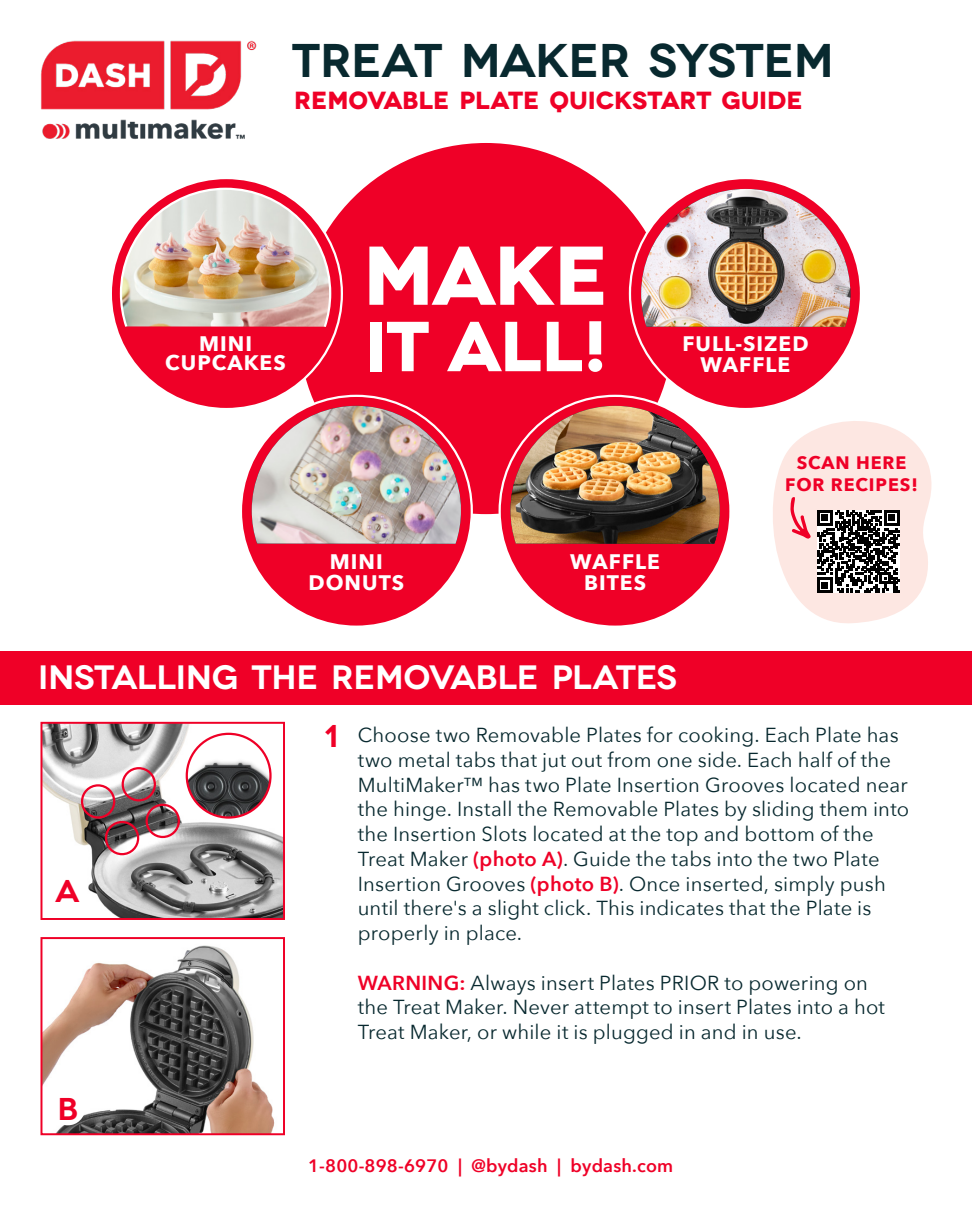
<style>
.page{position:relative;width:972px;height:1215px;background:#fff}
.page>*{position:absolute;margin:0;border:0;box-sizing:border-box;transform-origin:0 0}
.Page_Title{font:700 83.25px "Novecentowide";color:#fff}
.Page_Title-2{font:700 70.65px "Novecentowide";color:#fff}
.Product_Name{font:600 47.25px "Novecentowide";letter-spacing:-.01em;color:#08292f}
.Page_Title-3{font:600 33.75px "Novecentowide";letter-spacing:-.01em;color:#fff}
.Use_-_Large_Red_Numbers{font:600 31.5px "Novecentowide";color:#ef0027}
.t1{font:700 24.75px "Novecentowide";color:#ef0027}
.Circle_Text{font:700 20.93px/20.9px "Avenir Next";letter-spacing:.05em;color:#fff;text-align:center}
.t2{font:20.25px/24.8px "Avenir Next";letter-spacing:.01em;color:#08292f}
.t3{font:600 18px "Avenir Next";letter-spacing:.01em;color:#ef0027}
.t4{font:700 18px/21.6px "Avenir Next";letter-spacing:.05em;color:#ef0027;text-align:center}
.s1{font-family:"Avenir Next"}
.s2{font-family:"Novecentowide";font-weight:600;font-size:31.5px;color:#ef0027}
.s3{font-weight:600;color:#ef0027}
</style>
<div class="page">
<img style="left:43px;top:945px;width:232px;height:187px">
<div style="left:40px;top:937px;width:245px;height:198px;border:2px solid #ef0027"></div>
<div style="left:0;top:651px;width:972px;height:54px;background:#ef0027"></div>
<div style="left:51px;top:1091px;width:34px;height:34px;background:#fff;border-radius:50%"></div>
<div style="left:299px;top:143px;width:374px;height:371px;background:#ef0027;border-radius:50%"></div>
<div style="left:111px;top:178px;width:231px;height:231px;background:#ef0027;border-radius:50%"></div>
<img style="left:119px;top:187px;width:213px;height:140px">
<div style="left:241px;top:396px;width:231px;height:231px;background:#ef0027;border-radius:50%"></div>
<img style="left:252px;top:406px;width:209px;height:138px">
<div style="left:500px;top:396px;width:231px;height:231px;background:#ef0027;border-radius:50%"></div>
<img style="left:510px;top:406px;width:210px;height:138px">
<div style="left:630px;top:178px;width:231px;height:231px;background:#ef0027;border-radius:50%"></div>
<img style="left:641px;top:189px;width:209px;height:138px">
<svg style="left:759px;top:406px;width:173px;height:218px"></svg>
<img style="left:41px;top:40px;width:216px;height:100px">
<img style="left:43px;top:725px;width:239px;height:192px">
<div style="left:40px;top:722px;width:245px;height:198px;border:2px solid #ef0027"></div>
<div style="left:50px;top:875px;width:35px;height:35px;background:#fff;border-radius:50%"></div>
<div style="left:105px;top:821px;width:34px;height:34px;border:2px solid #ef0027;border-radius:50%"></div>
<img style="left:187px;top:742px;width:83px;height:76px">
<div style="left:186px;top:733px;width:86px;height:86px;border:2px solid #ef0027;border-radius:50%"></div>
<div style="left:81px;top:784px;width:34px;height:35px;border:2px solid #ef0027;border-radius:50%"></div>
<div style="left:146px;top:804px;width:34px;height:34px;border:2px solid #ef0027;border-radius:50%"></div>
<div style="left:122px;top:767px;width:34px;height:34px;border:2px solid #ef0027;border-radius:50%"></div>
<p class="Product_Name" style="left:292px;top:32px;width:544px">TREAT MAKER SYSTEM</p>
<p class="t1" style="left:294px;top:85px;width:510px">REMOVABLE PLATE QUICKSTART GUIDE</p>
<p class="Circle_Text" style="left:165px;top:334px;width:122px;line-height:18.9px">MINI<br>CUPCAKES</p>
<p class="Page_Title" style="left:363px;top:224px;width:248px">MAKE</p>
<p class="Page_Title-2" style="left:364px;top:303px;width:245px">IT ALL<span class="s1">!</span></p>
<p class="Circle_Text" style="left:682px;top:333px;width:128px">FULL-SIZED<br>WAFFLE</p>
<p class="Circle_Text" style="left:308px;top:551px;width:97px">MINI<br>DONUTS</p>
<p class="Circle_Text" style="left:570px;top:551px;width:91px">WAFFLE<br>BITES</p>
<p class="t4" style="left:785px;top:452px;width:134px">SCAN HERE<br>FOR RECIPES!</p>
<p class="Page_Title-3" style="left:38px;top:657px;width:640px">INSTALLING THE REMOVABLE PLATES</p>
<p class="Use_-_Large_Red_Numbers" style="left:55px;top:872px;width:26px">A</p>
<p class="Use_-_Large_Red_Numbers" style="left:58px;top:1090px;width:22px">B</p>
<p class="t2" style="left:358px;top:722px;width:553px;text-indent:-34px"><span class="s2">1</span> Choose two Removable Plates for cooking. Each Plate has two metal tabs that jut out from one side. Each half of the MultiMaker™ has two Plate Insertion Grooves located near the hinge. Install the Removable Plates by sliding them into the Insertion Slots located at the top and bottom of the Treat Maker <span class="s3">(photo A)</span>. Guide the tabs into the two Plate Insertion Grooves <span class="s3">(photo B)</span>. Once inserted, simply push until there's a slight click. This indicates that the Plate is properly in place.</p>
<p class="t2" style="left:358px;top:969px;width:529px"><span class="s3">WARNING:</span> Always insert Plates PRIOR to powering on the Treat Maker. Never attempt to insert Plates into a hot<br>Treat Maker, or while it is plugged in and in use.</p>
<p class="t3" style="left:308px;top:1150px;width:367px">1-800-898-6970 | @bydash | bydash.com</p>
</div>
